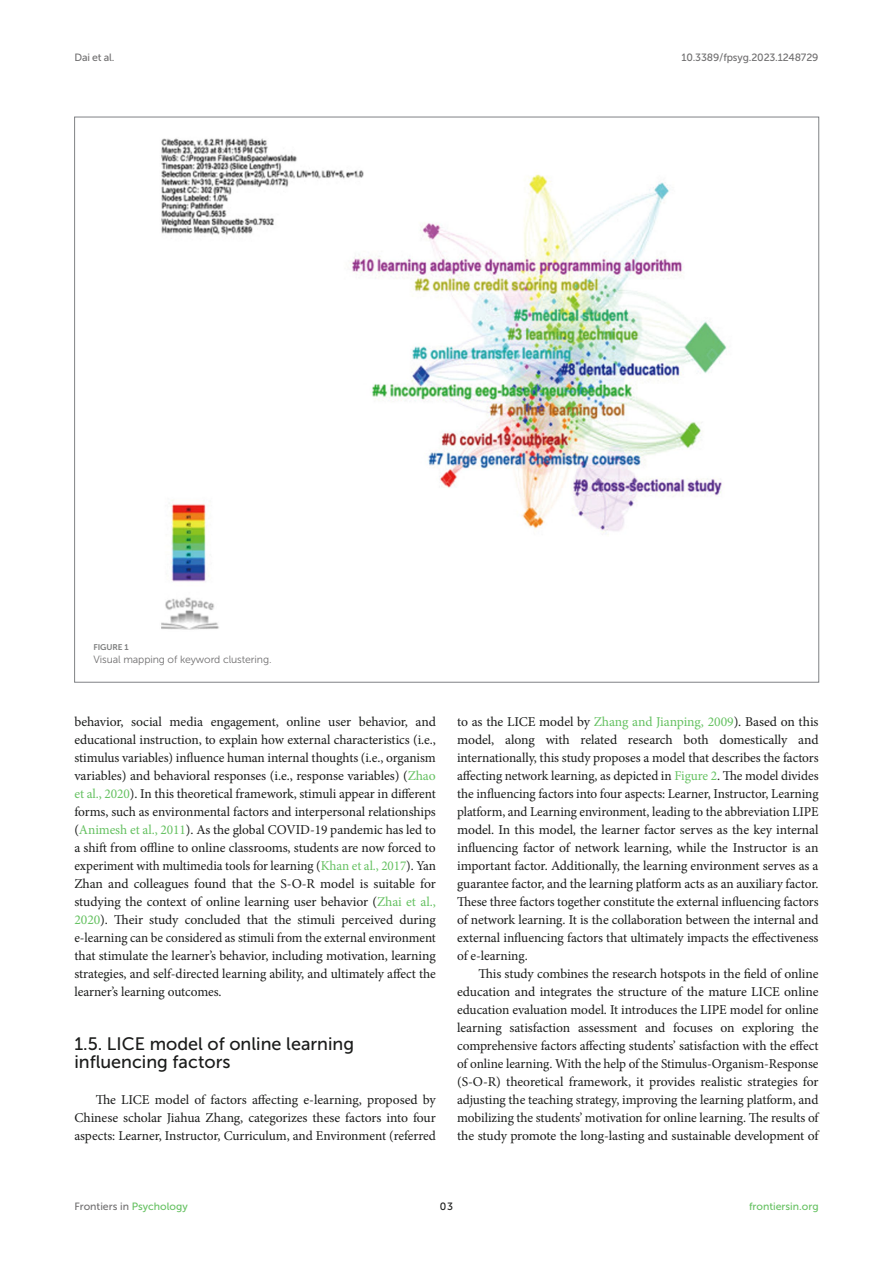
<style>
.page{position:relative;width:893px;height:1263px;background:#fff}
.page>*{position:absolute;margin:0;border:0;box-sizing:border-box;transform-origin:0 0}
.HEAD_2{font:18px/18px "Museo Sans 500";color:#1b1c1b}
.TEXT_FLUSH{font:13.5px/18px "Minion Pro";letter-spacing:-.005em;color:#1b1c1b;text-align:justify}
.TEXT{font:13.5px/18px "Minion Pro";letter-spacing:-.01em;color:#1b1c1b;text-align:justify}
.t1{font:10.5px "Museo Sans 500";letter-spacing:-.015em;color:#706f70}
.FIG_HD{font:10.5px "Museo Sans 300";letter-spacing:-.01em;color:#706f70}
.t2{font:10.5px "Museo Sans 500";color:#65c161}
.t3{font:10.5px "Museo Sans 500";color:#1b1c1b}
.FIG_HD-2{font:8.25px "Museo Sans 700";letter-spacing:-.01em;color:#7e7f7f}
.s1{color:#65c161}
</style>
<div class="page">
<img style="left:161px;top:138px;width:569px;height:492px">
<p class="t1" style="left:74px;top:51px;width:42px">Dai et al.</p>
<p class="t1" style="left:681px;top:51px;width:139px">10.3389/fpsyg.2023.1248729</p>
<p class="FIG_HD-2" style="left:94px;top:642px;width:37px">FIGURE 1</p>
<p class="FIG_HD" style="left:94px;top:654px;width:180px">Visual mapping of keyword clustering.</p>
<p class="TEXT_FLUSH" style="left:74px;top:713px;width:363px">behavior, social media engagement, online user behavior, and educational instruction, to explain how external characteristics (i.e., stimulus variables) influence human internal thoughts (i.e., organism variables) and behavioral responses (i.e., response variables) (<span class="s1">Zhao et al., 2020</span>). In this theoretical framework, stimuli appear in different forms, such as environmental factors and interpersonal relationships (<span class="s1">Animesh et al., 2011</span>). As the global COVID-19 pandemic has led to a shift from offline to online classrooms, students are now forced to experiment with multimedia tools for learning (<span class="s1">Khan et al., 2017</span>). Yan Zhan and colleagues found that the S-O-R model is suitable for studying the context of online learning user behavior (<span class="s1">Zhai et al., 2020</span>). Their study concluded that the stimuli perceived during e-learning can be considered as stimuli from the external environment that stimulate the learner’s behavior, including motivation, learning strategies, and self-directed learning ability, and ultimately affect the learner’s learning outcomes.</p>
<p class="HEAD_2" style="left:74px;top:1035px;width:281px">1.5. LICE model of online learning influencing factors</p>
<p class="TEXT_FLUSH" style="left:74px;top:1091px;width:363px;text-indent:21px">The LICE model of factors affecting e-learning, proposed by Chinese scholar Jiahua Zhang, categorizes these factors into four aspects: Learner, Instructor, Curriculum, and Environment (referred</p>
<p class="TEXT_FLUSH" style="left:457px;top:713px;width:363px">to as the LICE model by <span class="s1">Zhang and Jianping, 2009</span>). Based on this model, along with related research both domestically and internationally, this study proposes a model that describes the factors affecting network learning, as depicted in <span class="s1">Figure 2</span>. The model divides the influencing factors into four aspects: Learner, Instructor, Learning platform, and Learning environment, leading to the abbreviation LIPE model. In this model, the learner factor serves as the key internal influencing factor of network learning, while the Instructor is an important factor. Additionally, the learning environment serves as a guarantee factor, and the learning platform acts as an auxiliary factor.<br>These three factors together constitute the external influencing factors of network learning. It is the collaboration between the internal and external influencing factors that ultimately impacts the effectiveness of e-learning.</p>
<p class="TEXT" style="left:457px;top:965px;width:363px;text-indent:21px">This study combines the research hotspots in the field of online education and integrates the structure of the mature LICE online education evaluation model. It introduces the LIPE model for online learning satisfaction assessment and focuses on exploring the comprehensive factors affecting students’ satisfaction with the effect of online learning. With the help of the Stimulus-Organism-Response (S-O-R) theoretical framework, it provides realistic strategies for adjusting the teaching strategy, improving the learning platform, and mobilizing the students’ motivation for online learning. The results of the study promote the long-lasting and sustainable development of</p>
<p class="t1" style="left:74px;top:1200px;width:115px">Frontiers in <span class="s1">Psychology</span></p>
<p class="t3" style="left:440px;top:1200px;width:15px">03</p>
<p class="t2" style="left:749px;top:1200px;width:71px">frontiersin.org</p>
</div>
